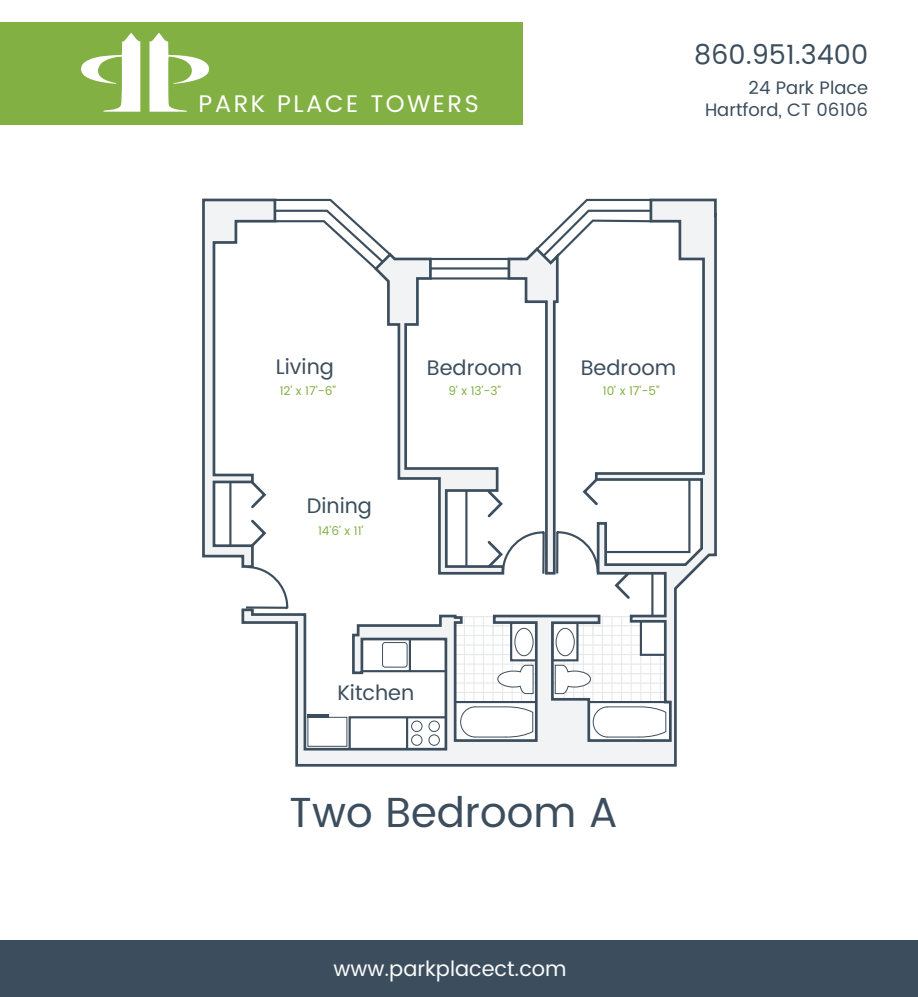
<style>
.page{position:relative;width:918px;height:997px;background:#fff}
.page>*{position:absolute;margin:0;border:0;box-sizing:border-box;transform-origin:0 0}
.t1{font:42px "Poppins";color:#3c4e5d}
.t2{font:27px "Poppins";color:#3c4e5d}
.t3{font:24px "Poppins";letter-spacing:.1em;color:#fff}
.t4{font:21px "Poppins";color:#3c4e5d}
.t5{font:21px "Poppins";color:#fafbfb}
.t6{font:18px/21.6px "Poppins";color:#3c4e5d;text-align:right}
.t7{font:12px "Poppins";color:#82b043}
</style>
<div class="page">
<div style="left:0;top:22px;width:523px;height:102px;background:#82b043"></div>
<svg style="left:149px;top:33px;width:61px;height:79px"></svg>
<svg style="left:81px;top:33px;width:59px;height:79px"></svg>
<div style="left:0;top:941px;width:918px;height:56px;background:#3c4e5d"></div>
<svg style="left:201px;top:198px;width:247px;height:743px"></svg>
<svg style="left:240px;top:198px;width:477px;height:570px"></svg>
<h3 class="t3" style="left:198px;top:86px;width:282px">PARK PLACE TOWERS</h3>
<h2 class="t2" style="left:694px;top:35px;width:176px">860.951.3400</h2>
<h3 class="t6" style="left:705px;top:78px;width:165px">24 Park Place<br>Hartford, CT 06106</h3>
<h3 class="t4" style="left:276px;top:352px;width:60px">Living</h3>
<p class="t7" style="left:280px;top:382px;width:58px">12’ x 17’-6”</p>
<h3 class="t4" style="left:307px;top:491px;width:67px">Dining</h3>
<p class="t7" style="left:318px;top:522px;width:47px">14’6’ x 11’</p>
<h3 class="t4" style="left:427px;top:353px;width:97px">Bedroom</h3>
<h3 class="t4" style="left:581px;top:353px;width:97px">Bedroom</h3>
<p class="t7" style="left:448px;top:382px;width:54px">9’ x 13’-3”</p>
<p class="t7" style="left:603px;top:382px;width:58px">10’ x 17’-5”</p>
<h3 class="t4" style="left:337px;top:678px;width:78px">Kitchen</h3>
<h1 class="t1" style="left:289px;top:782px;width:330px">Two Bedroom A</h1>
<h3 class="t5" style="left:334px;top:954px;width:235px">www.parkplacect.com</h3>
</div>
